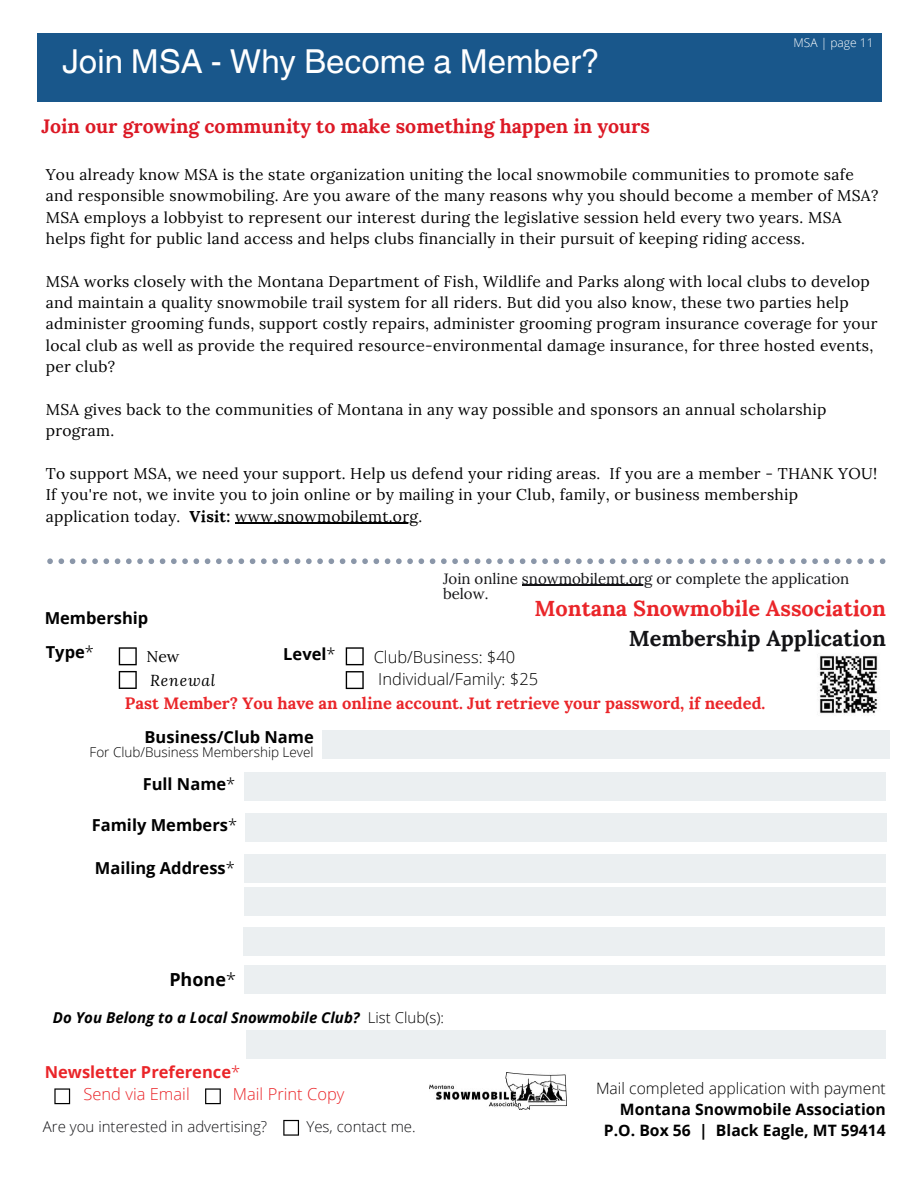
<style>
.page{position:relative;width:918px;height:1188px;background:#fff}
.page>*{position:absolute;margin:0;border:0;box-sizing:border-box;transform-origin:0 0}
.t1{font:33px "Helvetica World";color:#fff}
.t2{font:700 21.75px "Lora";color:#ea2529}
.t3{font:700 21.75px "Lora";color:#131316}
.t4{font:700 19.5px "Lora";color:#dc1925}
.t5{font:700 18px "Open Sans";color:#000}
.t6{font:700 16.5px "Open Sans";color:#000}
.t7{font:700 16.5px "Lora";color:#ea2529}
.t8{font:300 16.5px/22.4px "Open Sans";color:#000}
.t9{font:700 16.5px/22.5px "Open Sans";color:#ea2529}
.t10{font:300 16.5px "Open Sans";color:#ea2529}
.t11{font:700 15.75px/21.3px "Open Sans";color:#000;text-align:right}
.t12{font:300 15.75px "Open Sans";color:#000}
.t13{font:italic 15.75px "Lora";letter-spacing:.05em;color:#000}
.t14{font:15.75px "Lora";color:#000}
.t15{font:15.6px/21.3px "Lora";letter-spacing:.02em;color:#000}
.t16{font:15px/15.8px "Lora";color:#131316}
.t17{font:italic 700 15px "Open Sans";color:#000}
.t18{font:300 15px "Open Sans";color:#131316}
.t19{font:300 13.5px "Open Sans";color:#000}
.t20{font:300 12px "Open Sans";color:#fff}
.s1{font-weight:700}
.s2{font-weight:300}
.s3{font-weight:300;font-style:normal}
</style>
<div class="page">
<div style="left:37px;top:34px;width:845px;height:67px;background:#19578b"></div>
<img style="left:429px;top:1073px;width:137px;height:37px">
<svg style="left:119px;top:647px;width:18px;height:18px"></svg>
<svg style="left:119px;top:671px;width:18px;height:18px"></svg>
<svg style="left:346px;top:671px;width:18px;height:18px"></svg>
<svg style="left:346px;top:647px;width:18px;height:18px"></svg>
<img style="left:819px;top:655px;width:59px;height:60px">
<svg style="left:47px;top:558px;width:838px;height:6px"></svg>
<div style="left:322px;top:730px;width:567px;height:29px;background:#ebeff1"></div>
<div style="left:244px;top:772px;width:642px;height:28px;background:#ebeff1"></div>
<div style="left:245px;top:813px;width:642px;height:28px;background:#ebeff1"></div>
<div style="left:244px;top:854px;width:642px;height:28px;background:#ebeff1"></div>
<div style="left:244px;top:887px;width:642px;height:28px;background:#ebeff1"></div>
<div style="left:243px;top:928px;width:642px;height:28px;background:#ebeff1"></div>
<div style="left:247px;top:1031px;width:639px;height:28px;background:#ebeff1"></div>
<div style="left:244px;top:965px;width:642px;height:29px;background:#ebeff1"></div>
<svg style="left:54px;top:1088px;width:16px;height:16px"></svg>
<svg style="left:205px;top:1088px;width:16px;height:16px"></svg>
<svg style="left:283px;top:1120px;width:16px;height:16px"></svg>
<hr style="left:522px;top:585px;width:131px;height:1px;background:#131316">
<hr style="left:235px;top:523px;width:183px;height:1px;background:#000">
<h1 class="t1" style="left:62px;top:42px;width:539px">Join MSA - Why Become a Member?</h1>
<p class="t4" style="left:41px;top:113px;width:610px">Join our growing community to make something happen in yours</p>
<p class="t20" style="left:794px;top:34px;width:81px">MSA | page 11</p>
<p class="t15" style="left:46px;top:163px;width:834px">You already know MSA is the state organization uniting the local snowmobile communities to promote safe and responsible snowmobiling. Are you aware of the many reasons why you should become a member of MSA?<br>MSA employs a lobbyist to represent our interest during the legislative session held every two years. MSA helps fight for public land access and helps clubs financially in their pursuit of keeping riding access.</p>
<p class="t15" style="left:46px;top:270px;width:833px">MSA works closely with the Montana Department of Fish, Wildlife and Parks along with local clubs to develop and maintain a quality snowmobile trail system for all riders. But did you also know, these two parties help administer grooming funds, support costly repairs, administer grooming program insurance coverage for your local club as well as provide the required resource-environmental damage insurance, for three hosted events, per club?</p>
<p class="t15" style="left:46px;top:399px;width:782px">MSA gives back to the communities of Montana in any way possible and sponsors an annual scholarship program.</p>
<p class="t15" style="left:46px;top:463px;width:833px">To support MSA, we need your support. Help us defend your riding areas. If you are a member - THANK YOU!<br>If you're not, we invite you to join online or by mailing in your Club, family, or business membership application today. <span class="s1">Visit:</span> www.snowmobilemt.org.</p>
<p class="t6" style="left:45px;top:607px;width:105px">Membership</p>
<p class="t6" style="left:46px;top:641px;width:50px">Type<span class="s2">*</span></p>
<p class="t6" style="left:283px;top:642px;width:54px">Level<span class="s2">*</span></p>
<p class="t14" style="left:146px;top:647px;width:35px">New</p>
<p class="t13" style="left:150px;top:669px;width:66px">Renewal</p>
<p class="t16" style="left:443px;top:570px;width:408px">Join online snowmobilemt.org or complete the application below.</p>
<h2 class="t2" style="left:534px;top:594px;width:353px">Montana Snowmobile Association</h2>
<h2 class="t3" style="left:629px;top:624px;width:259px">Membership Application</h2>
<p class="t8" style="left:374px;top:645px;width:166px">Club/Business: $40<br>Individual/Family: $25</p>
<p class="t7" style="left:125px;top:693px;width:642px">Past Member? You have an online account. Jut retrieve your password, if needed.</p>
<p class="t6" style="left:145px;top:725px;width:171px">Business/Club Name</p>
<p class="t19" style="left:90px;top:743px;width:225px">For Club/Business Membership Level</p>
<p class="t6" style="left:143px;top:773px;width:94px">Full Name<span class="s2">*</span></p>
<p class="t6" style="left:92px;top:813px;width:147px">Family Members<span class="s2">*</span></p>
<p class="t6" style="left:95px;top:856px;width:141px">Mailing Address<span class="s2">*</span></p>
<p class="t5" style="left:169px;top:967px;width:68px">Phone<span class="s2">*</span></p>
<p class="t17" style="left:53px;top:1007px;width:393px">Do You Belong to a Local Snowmobile Club? <span class="s3">List Club(s):</span></p>
<p class="t9" style="left:83px;top:1060px;width:158px;text-indent:-39px">Newsletter Preference<span class="s2">*<br>Send via Email</span></p>
<p class="t10" style="left:233px;top:1083px;width:113px">Mail Print Copy</p>
<p class="t18" style="left:43px;top:1116px;width:226px">Are you interested in advertising?</p>
<p class="t18" style="left:306px;top:1116px;width:111px">Yes, contact me.</p>
<p class="t12" style="left:596px;top:1077px;width:291px">Mail completed application with payment</p>
<p class="t11" style="left:604px;top:1098px;width:284px">Montana Snowmobile Association<br>P.O. Box 56 | Black Eagle, MT 59414</p>
</div>
